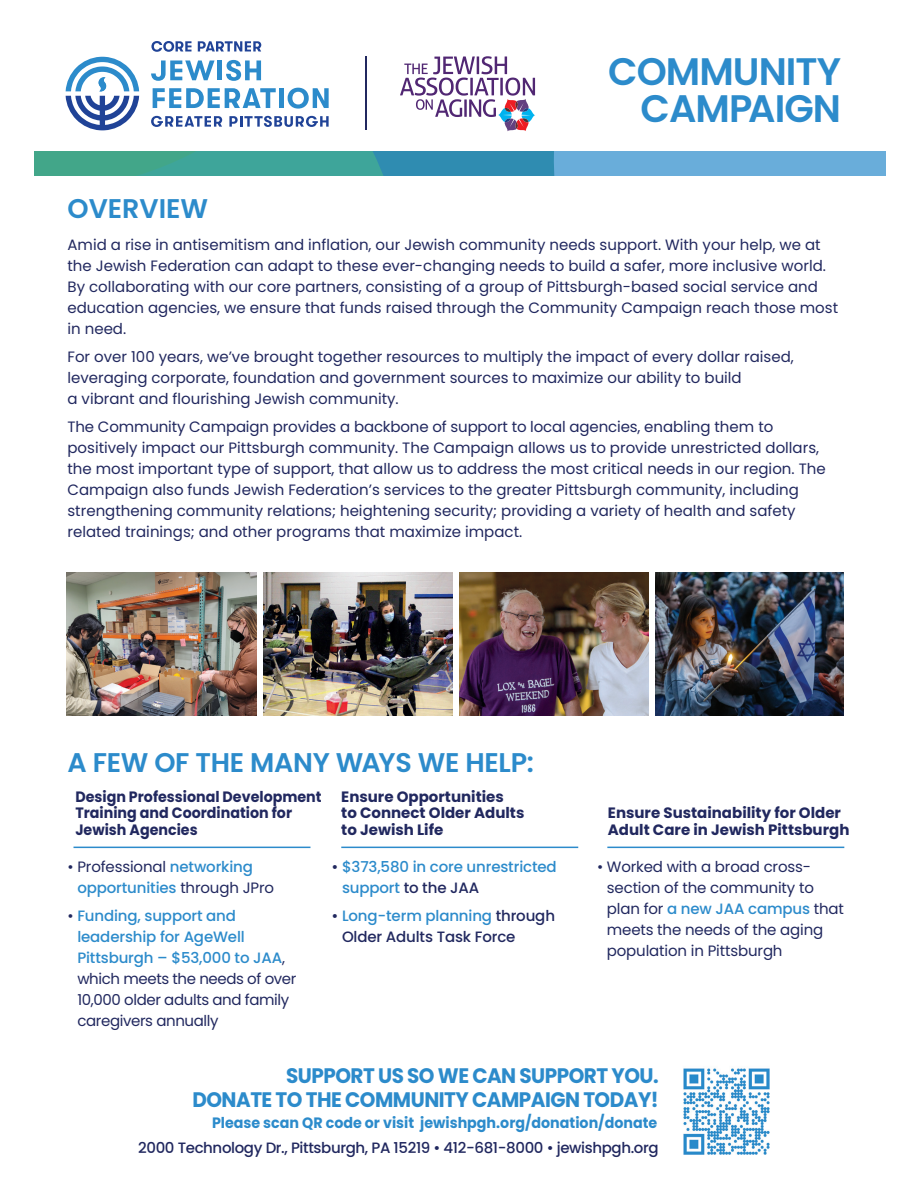
<style>
.page{position:relative;width:918px;height:1188px;background:#fff}
.page>*{position:absolute;margin:0;border:0;box-sizing:border-box;transform-origin:0 0}
.t1{font:600 38.4px/37px "Poppins";letter-spacing:-.025em;color:#2c8bcb;text-align:right}
.t2{font:600 27px "Poppins";letter-spacing:-.01em;color:#2c8bcb}
.t3{font:700 21px/24px "Poppins";letter-spacing:-.025em;color:#2c8bcb;text-align:right;scale:.95 1}
.t4{font:15px/21px "Poppins";color:#21285f}
.t5{font:15px/21px "Poppins";letter-spacing:-.025em;color:#21285f}
.t6{font:500 15px/21px "Poppins";letter-spacing:-.025em;color:#21285f}
.t7{font:700 15px/16.5px "Poppins";color:#21285f}
.t8{font:700 15px/16.5px "Poppins";color:#21285f;scale:.95 1}
.t9{font:700 15px "Poppins";color:#2c8bcb;scale:.95 1}
.t10{font:500 15px/21px "Poppins";letter-spacing:-.01em;color:#2c8bcb}
.s1{font-weight:500;color:#2c8bcb}
.s2{color:#21285f}
.s3{color:#2c8bcb}
</style>
<div class="page">
<hr style="left:74px;top:847px;width:236px;height:1px;background:#2c8bcb">
<hr style="left:341px;top:847px;width:237px;height:1px;background:#2c8bcb">
<hr style="left:607px;top:847px;width:237px;height:1px;background:#2c8bcb">
<img style="left:263px;top:573px;width:190px;height:142px">
<img style="left:683px;top:1068px;width:87px;height:86px">
<hr style="left:366px;top:56px;width:1px;height:74px;background:#21285f">
<svg style="left:66px;top:57px;width:73px;height:73px"></svg>
<svg style="left:151px;top:60px;width:64px;height:21px"></svg>
<hr style="left:218px;top:60px;width:4px;height:20px;background:#2c8bcb">
<svg style="left:226px;top:60px;width:35px;height:21px"></svg>
<svg style="left:153px;top:88px;width:123px;height:20px"></svg>
<div style="left:279px;top:88px;width:5px;height:20px;background:#2c8bcb"></div>
<svg style="left:288px;top:88px;width:41px;height:21px"></svg>
<svg style="left:151px;top:116px;width:71px;height:11px"></svg>
<svg style="left:229px;top:116px;width:100px;height:11px"></svg>
<svg style="left:151px;top:41px;width:41px;height:11px"></svg>
<svg style="left:198px;top:41px;width:63px;height:10px"></svg>
<svg style="left:400px;top:56px;width:135px;height:75px"></svg>
<svg style="left:35px;top:151px;width:850px;height:24px;background:#4ca3b4"></svg>
<img style="left:655px;top:573px;width:189px;height:143px">
<img style="left:460px;top:573px;width:189px;height:143px">
<img style="left:66px;top:573px;width:190px;height:143px">
<p class="t2" style="left:68px;top:193px;width:142px">OVERVIEW</p>
<p class="t1" style="left:608px;top:53px;width:234px">COMMUNITY<br>CAMPAIGN</p>
<p class="t4" style="left:68px;top:235px;width:772px">Amid a rise in antisemitism and inflation, our Jewish community needs support. With your help, we at the Jewish Federation can adapt to these ever-changing needs to build a safer, more inclusive world.<br>By collaborating with our core partners, consisting of a group of Pittsburgh-based social service and education agencies, we ensure that funds raised through the Community Campaign reach those most in need.</p>
<p class="t4" style="left:68px;top:346px;width:728px">For over 100 years, we’ve brought together resources to multiply the impact of every dollar raised, leveraging corporate, foundation and government sources to maximize our ability to build<br>a vibrant and flourishing Jewish community.</p>
<p class="t4" style="left:68px;top:416px;width:760px">The Community Campaign provides a backbone of support to local agencies, enabling them to positively impact our Pittsburgh community. The Campaign allows us to provide unrestricted dollars, the most important type of support, that allow us to address the most critical needs in our region. The Campaign also funds Jewish Federation’s services to the greater Pittsburgh community, including strengthening community relations; heightening security; providing a variety of health and safety related trainings; and other programs that maximize impact.</p>
<p class="t2" style="left:68px;top:747px;width:468px">A FEW OF THE MANY WAYS WE HELP:</p>
<p class="t8" style="left:75px;top:789px;width:261px">Design Professional Development<br>Training and Coordination for<br>Jewish Agencies</p>
<p class="t7" style="left:341px;top:789px;width:185px">Ensure Opportunities<br>to Connect Older Adults to Jewish Life</p>
<p class="t4" style="left:77px;top:857px;width:198px;text-indent:-10px">• Professional <span class="s1">networking opportunities</span> through JPro</p>
<p class="t5" style="left:77px;top:905px;width:221px;text-indent:-10px">• <span class="s1">Funding, support and leadership for AgeWell<br>Pittsburgh – $53,000 to JAA</span>, which meets the needs of over<br>10,000 older adults and family caregivers annually</p>
<p class="t10" style="left:342px;top:857px;width:216px;text-indent:-11px"><span class="s2">•</span> $373,580 in core unrestricted support <span class="s2">to the JAA</span></p>
<p class="t6" style="left:342px;top:905px;width:215px;text-indent:-11px">• <span class="s3">Long-term planning</span> through<br>Older Adults Task Force</p>
<p class="t7" style="left:608px;top:805px;width:243px">Ensure Sustainability for Older<br>Adult Care in Jewish Pittsburgh</p>
<p class="t4" style="left:607px;top:857px;width:239px;text-indent:-10px">• Worked with a broad cross&shy;section of the community to plan for <span class="s1">a new JAA campus</span> that meets the needs of the aging population in Pittsburgh</p>
<p class="t3" style="left:192px;top:1064px;width:492px">SUPPORT US SO WE CAN SUPPORT YOU.<br>DONATE TO THE COMMUNITY CAMPAIGN TODAY!</p>
<p class="t9" style="left:212px;top:1114px;width:470px">Please scan QR code or visit jewishpgh.org/donation/donate</p>
<p class="t6" style="left:138px;top:1137px;width:522px">2000 Technology Dr., Pittsburgh, PA 15219 • 412-681-8000 • jewishpgh.org</p>
</div>
